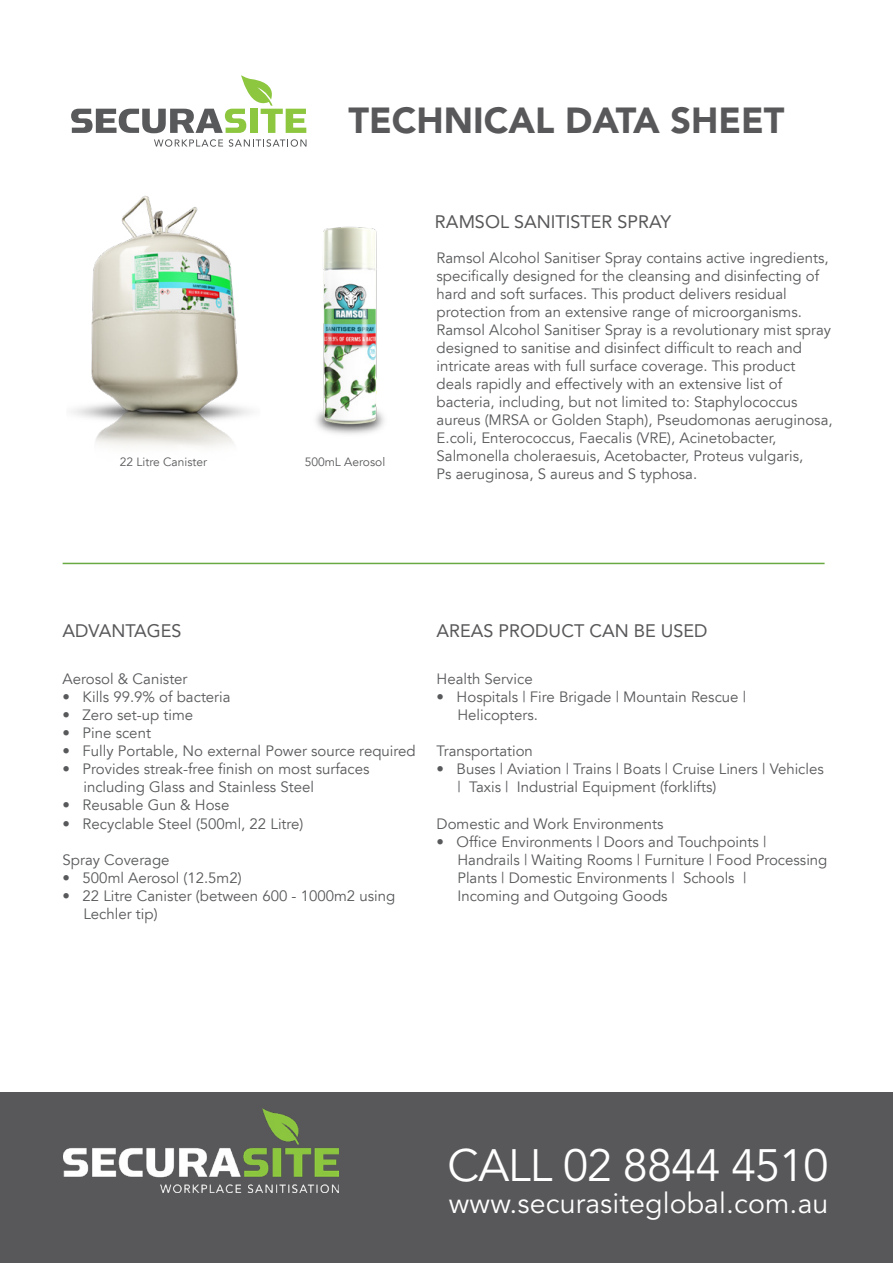
<style>
.page{position:relative;width:893px;height:1263px;background:#fff}
.page>*{position:absolute;margin:0;border:0;box-sizing:border-box;transform-origin:0 0}
.t1{font:45px "Avenir LT Std";letter-spacing:-.02em;color:#fff}
.t2{font:900 36px "Avenir LT Std";color:#58585a}
.t3{font:28.5px "Avenir LT Std";letter-spacing:.005em;color:#fff}
.t4{font:18px "Avenir LT Std";color:#58585a}
.t5{font:15px/18px "Avenir LT";color:#58595b}
.t6{font:12px "Avenir LT";color:#58595b}
</style>
<div class="page">
<div style="left:0;top:1093px;width:893px;height:170px;background:#58585a"></div>
<img style="left:71px;top:195px;width:181px;height:252px">
<img style="left:316px;top:227px;width:68px;height:208px">
<hr style="left:63px;top:563px;width:762px;height:1px;background:#6aa943">
<svg style="left:154px;top:139px;width:69px;height:8px"></svg>
<svg style="left:229px;top:139px;width:77px;height:8px"></svg>
<svg style="left:71px;top:75px;width:235px;height:58px"></svg>
<img style="left:64px;top:1109px;width:274px;height:83px">
<h2 class="t2" style="left:348px;top:98px;width:438px">TECHNICAL DATA SHEET</h2>
<p class="t6" style="left:120px;top:455px;width:89px">22 Litre Canister</p>
<p class="t6" style="left:305px;top:455px;width:82px">500mL Aerosol</p>
<p class="t4" style="left:435px;top:211px;width:238px">RAMSOL SANITISTER SPRAY</p>
<p class="t5" style="left:437px;top:249px;width:397px">Ramsol Alcohol Sanitiser Spray contains active ingredients, specifically designed for the cleansing and disinfecting of hard and soft surfaces. This product delivers residual protection from an extensive range of microorganisms.<br>Ramsol Alcohol Sanitiser Spray is a revolutionary mist spray designed to sanitise and disinfect difficult to reach and intricate areas with full surface coverage. This product deals rapidly and effectively with an extensive list of bacteria, including, but not limited to: Staphylococcus aureus (MRSA or Golden Staph), Pseudomonas aeruginosa, E.coli, Enterococcus, Faecalis (VRE), Acinetobacter, Salmonella choleraesuis, Acetobacter, Proteus vulgaris,<br>Ps aeruginosa, S aureus and S typhosa.</p>
<p class="t4" style="left:63px;top:620px;width:120px">ADVANTAGES</p>
<p class="t5" style="left:63px;top:671px;width:126px">Aerosol &amp; Canister</p>
<p class="t5" style="left:63px;top:689px;width:170px">• Kills 99.9% of bacteria</p>
<p class="t5" style="left:63px;top:707px;width:132px">• Zero set-up time</p>
<p class="t5" style="left:63px;top:725px;width:90px">• Pine scent</p>
<p class="t5" style="left:63px;top:743px;width:355px">• Fully Portable, No external Power source required</p>
<p class="t5" style="left:83px;top:761px;width:288px;text-indent:-21px">• Provides streak-free finish on most surfaces including Glass and Stainless Steel</p>
<p class="t5" style="left:63px;top:797px;width:168px">• Reusable Gun &amp; Hose</p>
<p class="t5" style="left:63px;top:815px;width:242px">• Recyclable Steel (500ml, 22 Litre)</p>
<p class="t5" style="left:63px;top:851px;width:108px">Spray Coverage</p>
<p class="t5" style="left:63px;top:869px;width:180px">• 500ml Aerosol (12.5m2)</p>
<p class="t5" style="left:83px;top:887px;width:313px;text-indent:-21px">• 22 Litre Canister (between 600 - 1000m2 using<br>Lechler tip)</p>
<p class="t4" style="left:437px;top:620px;width:272px">AREAS PRODUCT CAN BE USED</p>
<p class="t5" style="left:437px;top:671px;width:98px">Health Service</p>
<p class="t5" style="left:457px;top:689px;width:290px;text-indent:-21px">• Hospitals | Fire Brigade | Mountain Rescue |<br>Helicopters.</p>
<p class="t5" style="left:437px;top:743px;width:98px">Transportation</p>
<p class="t5" style="left:457px;top:761px;width:368px;text-indent:-21px">• Buses | Aviation | Trains | Boats | Cruise Liners | Vehicles | Taxis | Industrial Equipment (forklifts)</p>
<p class="t5" style="left:437px;top:815px;width:228px">Domestic and Work Environments</p>
<p class="t5" style="left:457px;top:833px;width:371px;text-indent:-21px">• Office Environments | Doors and Touchpoints | Handrails | Waiting Rooms | Furniture | Food Processing Plants | Domestic Environments | Schools |<br>Incoming and Outgoing Goods</p>
<h1 class="t1" style="left:448px;top:1140px;width:382px">CALL 02 8844 4510</h1>
<h3 class="t3" style="left:449px;top:1186px;width:381px">www.securasiteglobal.com.au</h3>
</div>
